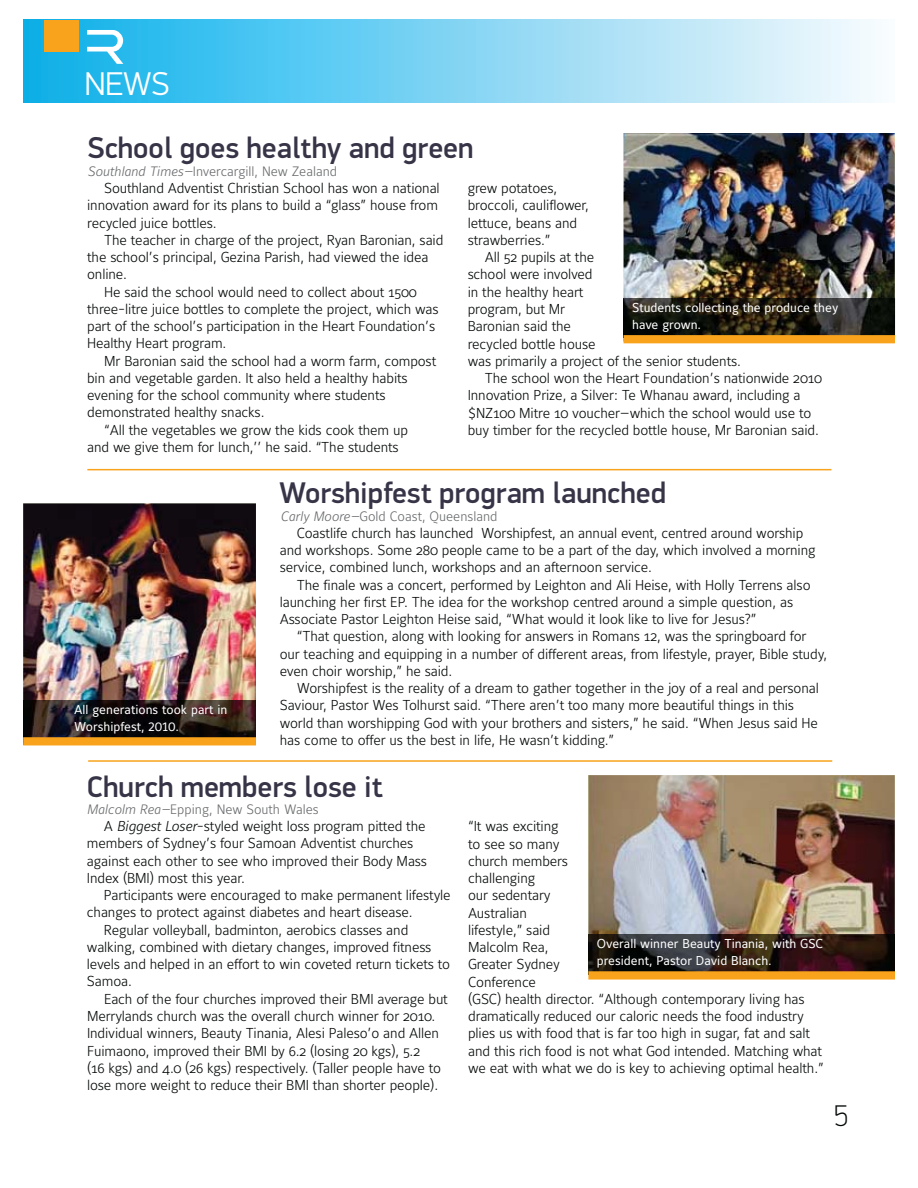
<style>
.page{position:relative;width:918px;height:1188px;background:#fff}
.page>*{position:absolute;margin:0;border:0;box-sizing:border-box;transform-origin:0 0}
.t1{font:300 33px "PF Din Display Pro";color:#fff}
.t2{font:500 30px "PF Din Display Pro";color:#363446}
.t3{font:100 30px "PF Din Display Pro";color:#030806}
.t4{font:300 14.25px/17.2px "Maurea";letter-spacing:-.01em;color:#030806}
.t5{font:300 13.5px "Maurea";color:#67696b}
.t6{font:13.5px "Maurea Light Lf";color:#67696b}
.t7{font:12.75px/16.5px "Maurea Regular Lf";color:#fff}
.s1{font-family:"Maurea";font-weight:300;font-style:italic}
.s2{font-style:italic}
</style>
<div class="page">
<div style="left:23px;top:20px;width:872px;height:83px;background:linear-gradient(to right,#09b0ea,#fbfbfd)"></div>
<div style="left:45px;top:20px;width:34px;height:31px;background:#f8a31b"></div>
<svg style="left:87px;top:30px;width:36px;height:34px"></svg>
<hr style="left:88px;top:760px;width:744px;height:2px;background:#f8a31b">
<hr style="left:87px;top:469px;width:744px;height:1px;background:#f8a31b">
<img style="left:588px;top:775px;width:307px;height:160px">
<img style="left:588px;top:935px;width:307px;height:36px">
<div style="left:588px;top:971px;width:307px;height:9px;background:#f8a31b"></div>
<img style="left:624px;top:133px;width:271px;height:165px">
<img style="left:624px;top:298px;width:271px;height:37px">
<div style="left:624px;top:335px;width:271px;height:8px;background:#f8a31b"></div>
<img style="left:23px;top:503px;width:233px;height:198px">
<img style="left:23px;top:701px;width:233px;height:36px">
<div style="left:23px;top:737px;width:233px;height:8px;background:#f8a31b"></div>
<h1 class="t1" style="left:85px;top:71px;width:86px">NEWS</h1>
<h2 class="t2" style="left:87px;top:137px;width:388px">School goes healthy and green</h2>
<p class="t6" style="left:87px;top:166px;width:251px"><span class="s1">Southland Times—</span>Invercargill, New Zealand</p>
<p class="t4" style="left:87px;top:180px;width:354px;text-align:justify;text-indent:17px">Southland Adventist Christian School has won a national innovation award for its plans to build a “glass” house from recycled juice bottles.</p>
<p class="t4" style="left:104px;top:232px;width:341px">The teacher in charge of the project, Ryan Baronian, said</p>
<p class="t4" style="left:87px;top:249px;width:343px">the school’s principal, Gezina Parish, had viewed the idea</p>
<p class="t4" style="left:87px;top:267px;width:41px">online.</p>
<p class="t4" style="left:104px;top:284px;width:314px">He said the school would need to collect about 1500</p>
<p class="t4" style="left:87px;top:301px;width:353px">three-litre juice bottles to complete the project, which was</p>
<p class="t4" style="left:87px;top:318px;width:350px">part of the school’s participation in the Heart Foundation’s</p>
<p class="t4" style="left:87px;top:336px;width:141px">Healthy Heart program.</p>
<p class="t4" style="left:104px;top:353px;width:334px">Mr Baronian said the school had a worm farm, compost</p>
<p class="t4" style="left:87px;top:370px;width:322px">bin and vegetable garden. It also held a healthy habits</p>
<p class="t4" style="left:87px;top:388px;width:300px">evening for the school community where students</p>
<p class="t4" style="left:87px;top:405px;width:179px">demonstrated healthy snacks.</p>
<p class="t4" style="left:104px;top:422px;width:305px">“All the vegetables we grow the kids cook them up</p>
<p class="t4" style="left:87px;top:439px;width:313px">and we give them for lunch,’’ he said. “The students</p>
<p class="t4" style="left:468px;top:181px;width:123px">grew potatoes, broccoli, cauliflower, lettuce, beans and strawberries.”</p>
<p class="t4" style="left:485px;top:250px;width:111px">All 52 pupils at the</p>
<p class="t4" style="left:468px;top:267px;width:126px">school were involved</p>
<p class="t4" style="left:468px;top:284px;width:117px">in the healthy heart</p>
<p class="t4" style="left:468px;top:301px;width:99px">program, but Mr</p>
<p class="t4" style="left:468px;top:319px;width:105px">Baronian said the</p>
<p class="t4" style="left:468px;top:336px;width:129px">recycled bottle house</p>
<p class="t4" style="left:468px;top:353px;width:275px">was primarily a project of the senior students.</p>
<p class="t4" style="left:485px;top:370px;width:339px">The school won the Heart Foundation’s nationwide 2010</p>
<p class="t4" style="left:468px;top:388px;width:335px">Innovation Prize, a Silver: Te Whanau award, including a</p>
<p class="t4" style="left:468px;top:405px;width:345px">$NZ100 Mitre 10 voucher—which the school would use to</p>
<p class="t4" style="left:468px;top:422px;width:353px">buy timber for the recycled bottle house, Mr Baronian said.</p>
<p class="t7" style="left:632px;top:300px;width:208px">Students collecting the produce they have grown.</p>
<p class="t7" style="left:74px;top:702px;width:155px">All generations took part in<br>Worshipfest, 2010.</p>
<h2 class="t2" style="left:279px;top:482px;width:388px">Worshipfest program launched</h2>
<p class="t4" style="left:280px;top:525px;width:537px;text-indent:17px">Coastlife church has launched Worshipfest, an annual event, centred around worship and workshops. Some 280 people came to be a part of the day, which involved a morning service, combined lunch, workshops and an afternoon service.</p>
<p class="t4" style="left:280px;top:577px;width:532px;text-indent:17px">The finale was a concert, performed by Leighton and Ali Heise, with Holly Terrens also launching her first EP. The idea for the workshop centred around a simple question, as<br>Associate Pastor Leighton Heise said, “What would it look like to live for Jesus?”</p>
<p class="t4" style="left:280px;top:629px;width:549px;text-indent:17px">“That question, along with looking for answers in Romans 12, was the springboard for our teaching and equipping in a number of different areas, from lifestyle, prayer, Bible study, even choir worship,” he said.</p>
<p class="t4" style="left:280px;top:681px;width:541px;text-indent:17px">Worshipfest is the reality of a dream to gather together in the joy of a real and personal Saviour, Pastor Wes Tolhurst said. “There aren’t too many more beautiful things in this world than worshipping God with your brothers and sisters,” he said. “When Jesus said He has come to offer us the best in life, He wasn’t kidding.”</p>
<p class="t5" style="left:280px;top:511px;width:219px"><span class="s2">Carly Moore—</span>Gold Coast, Queensland</p>
<h2 class="t2" style="left:87px;top:775px;width:297px">Church members lose it</h2>
<p class="t4" style="left:87px;top:818px;width:342px;text-indent:17px">A <span class="s2">Biggest Loser</span>-styled weight loss program pitted the members of Sydney’s four Samoan Adventist churches against each other to see who improved their Body Mass Index (BMI) most this year.</p>
<p class="t4" style="left:104px;top:888px;width:348px">Participants were encouraged to make permanent lifestyle</p>
<p class="t4" style="left:87px;top:905px;width:327px">changes to protect against diabetes and heart disease.</p>
<p class="t4" style="left:104px;top:922px;width:306px">Regular volleyball, badminton, aerobics classes and</p>
<p class="t4" style="left:87px;top:939px;width:346px">walking, combined with dietary changes, improved fitness</p>
<p class="t4" style="left:87px;top:957px;width:365px">levels and helped in an effort to win coveted return tickets to</p>
<p class="t4" style="left:87px;top:974px;width:47px">Samoa.</p>
<p class="t4" style="left:104px;top:991px;width:345px">Each of the four churches improved their BMI average but</p>
<p class="t4" style="left:87px;top:1008px;width:350px">Merrylands church was the overall church winner for 2010.</p>
<p class="t4" style="left:87px;top:1026px;width:354px">Individual winners, Beauty Tinania, Alesi Paleso’o and Allen</p>
<p class="t4" style="left:87px;top:1043px;width:335px">Fuimaono, improved their BMI by 6.2 (losing 20 kgs), 5.2</p>
<p class="t4" style="left:87px;top:1060px;width:356px">(16 kgs) and 4.0 (26 kgs) respectively. (Taller people have to</p>
<p class="t4" style="left:87px;top:1077px;width:353px">lose more weight to reduce their BMI than shorter people).</p>
<p class="t5" style="left:87px;top:804px;width:233px"><span class="s2">Malcolm Rea—</span>Epping, New South Wales</p>
<p class="t4" style="left:468px;top:819px;width:357px">“It was exciting<br>to see so many<br>church members<br>challenging<br>our sedentary<br>Australian<br>lifestyle,” said<br>Malcolm Rea,<br>Greater Sydney<br>Conference<br>(GSC) health director. “Although contemporary living has dramatically reduced our caloric needs the food industry plies us with food that is far too high in sugar, fat and salt and this rich food is not what God intended. Matching what we eat with what we do is key to achieving optimal health.”</p>
<p class="t7" style="left:597px;top:937px;width:228px">Overall winner Beauty Tinania, with GSC president, Pastor David Blanch.</p>
<h2 class="t3" style="left:834px;top:1098px;width:16px">5</h2>
</div>
